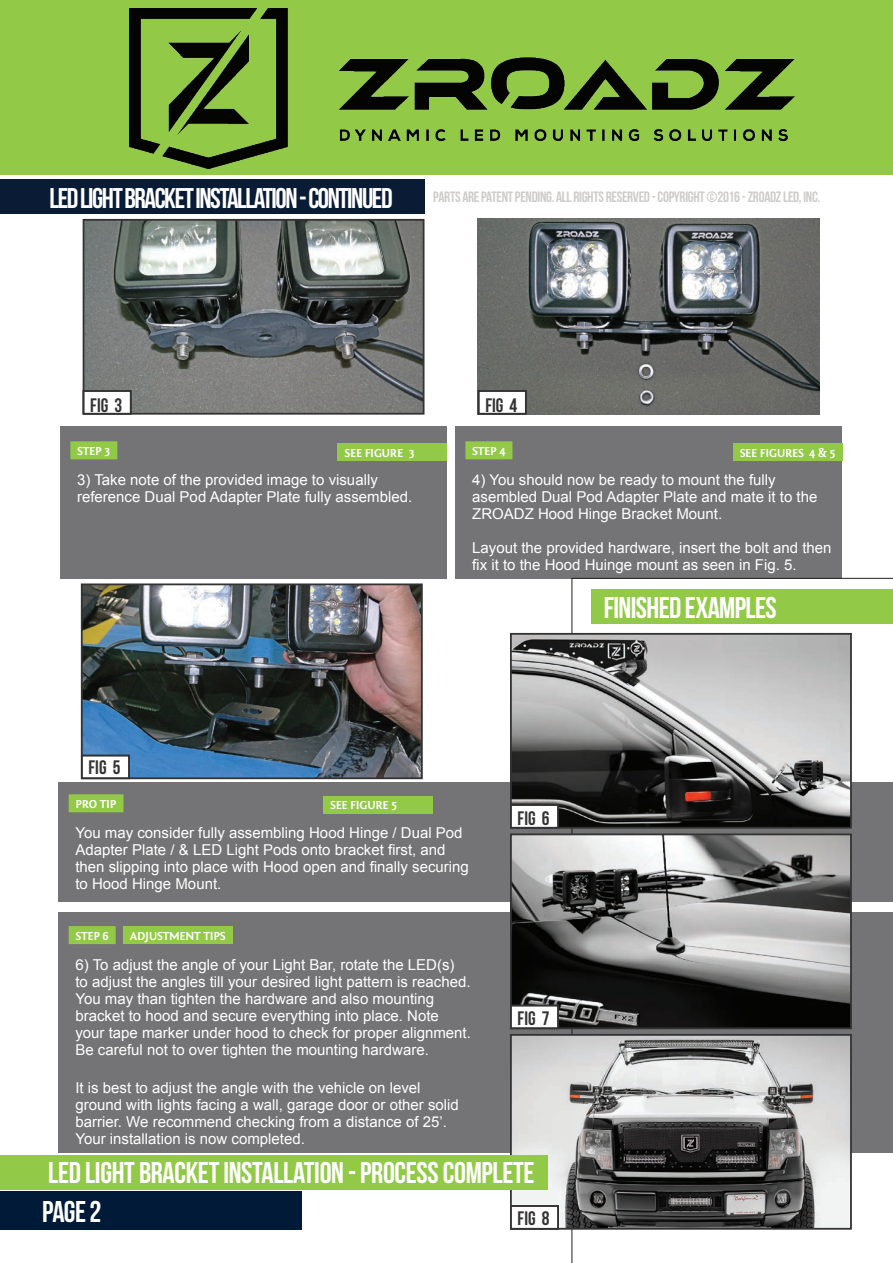
<style>
.page{position:relative;width:893px;height:1263px;background:#fff}
.page>*{position:absolute;margin:0;border:0;box-sizing:border-box;transform-origin:0 0}
.t1{font:30px "Bebas Neue";letter-spacing:-.01em;color:#fff}
.t2{font:28.5px "Bebas Neue";letter-spacing:-.05em;color:#fff}
.t3{font:19.5px "Bebas Neue";color:#323332}
.t4{font:15px/17px "Arial";color:#fff}
.t5{font:15px "Bebas Neue";letter-spacing:-.02em;color:#ceccca}
.t6{font:700 12px "Fontin Sans";letter-spacing:-.02em;color:#fff}
</style>
<div class="page">
<div style="left:0;top:1191px;width:301px;height:39px;background:#001a37"></div>
<div style="left:455px;top:426px;width:387px;height:153px;background:#747375"></div>
<div style="left:60px;top:426px;width:387px;height:153px;background:#747375"></div>
<div style="left:58px;top:782px;width:835px;height:120px;background:#747375"></div>
<div style="left:58px;top:912px;width:835px;height:241px;background:#747375"></div>
<div style="left:465px;top:441px;width:47px;height:18px;background:#92c947"></div>
<div style="left:70px;top:441px;width:47px;height:18px;background:#92c947"></div>
<div style="left:69px;top:794px;width:54px;height:18px;background:#92c947"></div>
<div style="left:69px;top:926px;width:47px;height:18px;background:#92c947"></div>
<div style="left:733px;top:443px;width:109px;height:18px;background:#92c947"></div>
<div style="left:338px;top:443px;width:109px;height:18px;background:#92c947"></div>
<div style="left:323px;top:796px;width:110px;height:18px;background:#92c947"></div>
<div style="left:124px;top:926px;width:109px;height:18px;background:#92c947"></div>
<div style="left:0;top:0;width:893px;height:174px;background:#92c947"></div>
<div style="left:0;top:180px;width:424px;height:34px;background:#091b35"></div>
<svg style="left:571px;top:578px;width:322px;height:685px"></svg>
<img style="left:478px;top:219px;width:342px;height:196px">
<img style="left:86px;top:222px;width:335px;height:190px">
<div style="left:83px;top:219px;width:341px;height:196px;border:2px solid #323332"></div>
<img style="left:84px;top:586px;width:336px;height:190px">
<div style="left:81px;top:583px;width:342px;height:196px;border:2px solid #323332"></div>
<div style="left:478px;top:390px;width:49px;height:24px;background:#fff"></div>
<div style="left:478px;top:390px;width:49px;height:25px;border:2px solid #323332"></div>
<div style="left:83px;top:390px;width:48px;height:24px;background:#fff"></div>
<div style="left:83px;top:390px;width:49px;height:25px;border:2px solid #323332"></div>
<div style="left:81px;top:755px;width:49px;height:24px;background:#fff"></div>
<div style="left:81px;top:755px;width:49px;height:24px;border:2px solid #323332"></div>
<img style="left:513px;top:636px;width:336px;height:190px">
<div style="left:510px;top:633px;width:342px;height:196px;border:2px solid #323332"></div>
<img style="left:513px;top:836px;width:336px;height:190px">
<div style="left:510px;top:833px;width:342px;height:196px;border:2px solid #323332"></div>
<img style="left:513px;top:1037px;width:336px;height:190px">
<div style="left:510px;top:1034px;width:342px;height:196px;border:2px solid #323332"></div>
<div style="left:510px;top:804px;width:49px;height:24px;background:#fff"></div>
<div style="left:510px;top:804px;width:49px;height:25px;border:2px solid #323332"></div>
<div style="left:510px;top:1005px;width:49px;height:24px;background:#fff"></div>
<div style="left:510px;top:1005px;width:49px;height:24px;border:2px solid #323332"></div>
<div style="left:510px;top:1205px;width:49px;height:24px;background:#fff"></div>
<div style="left:510px;top:1205px;width:49px;height:24px;border:2px solid #323332"></div>
<div style="left:0;top:1155px;width:547px;height:34px;background:#92c947"></div>
<img style="left:129px;top:9px;width:665px;height:160px">
<h2 class="t2" style="left:50px;top:182px;width:345px">LED LIGHT BRACKET INSTALLATION - CONTINUED</h2>
<p class="t5" style="left:433px;top:188px;width:388px">PARTS ARE PATENT PENDING. ALL RIGHTS RESERVED - COPYRIGHT ©2016 - ZROADZ LED, INC.</p>
<h3 class="t3" style="left:90px;top:395px;width:33px">FIG 3</h3>
<h3 class="t3" style="left:485px;top:395px;width:33px">FIG 4</h3>
<p class="t6" style="left:77px;top:444px;width:35px">STEP 3</p>
<p class="t4" style="left:77px;top:471px;width:337px">3) Take note of the provided image to visually reference Dual Pod Adapter Plate fully assembled.</p>
<p class="t6" style="left:472px;top:444px;width:35px">STEP 4</p>
<p class="t4" style="left:472px;top:471px;width:347px">4) You should now be ready to mount the fully asembled Dual Pod Adapter Plate and mate it to the<br>ZROADZ Hood Hinge Bracket Mount.</p>
<p class="t4" style="left:472px;top:539px;width:361px">Layout the provided hardware, insert the bolt and then fix it to the Hood Huinge mount as seen in Fig. 5.</p>
<p class="t6" style="left:345px;top:446px;width:71px">SEE FIGURE 3</p>
<p class="t6" style="left:740px;top:446px;width:98px">SEE FIGURES 4 &amp; 5</p>
<h1 class="t1" style="left:604px;top:591px;width:175px">FINISHED EXAMPLES</h1>
<h3 class="t3" style="left:89px;top:756px;width:33px">FIG 5</h3>
<p class="t6" style="left:75px;top:797px;width:43px">PRO TIP</p>
<p class="t4" style="left:75px;top:824px;width:395px">You may consider fully assembling Hood Hinge / Dual Pod Adapter Plate / &amp; LED Light Pods onto bracket first, and then slipping into place with Hood open and finally securing to Hood Hinge Mount.</p>
<p class="t6" style="left:75px;top:929px;width:35px">STEP 6</p>
<p class="t4" style="left:75px;top:956px;width:397px">6) To adjust the angle of your Light Bar, rotate the LED(s)<br>to adjust the angles till your desired light pattern is reached.<br>You may than tighten the hardware and also mounting bracket to hood and secure everything into place. Note your tape marker under hood to check for proper alignment.<br>Be careful not to over tighten the mounting hardware.</p>
<p class="t4" style="left:75px;top:1079px;width:385px">It is best to adjust the angle with the vehicle on level ground with lights facing a wall, garage door or other solid barrier. We recommend checking from a distance of 25’.<br>Your installation is now completed.</p>
<p class="t6" style="left:330px;top:799px;width:69px">SEE FIGURE 5</p>
<p class="t6" style="left:130px;top:929px;width:97px">ADJUSTMENT TIPS</p>
<h3 class="t3" style="left:518px;top:807px;width:33px">FIG 6</h3>
<h3 class="t3" style="left:518px;top:1007px;width:33px">FIG 7</h3>
<h1 class="t1" style="left:48px;top:1156px;width:488px">LED LIGHT BRACKET INSTALLATION - PROCESS COMPLETE</h1>
<h1 class="t1" style="left:42px;top:1195px;width:61px">PAGE 2</h1>
<h3 class="t3" style="left:518px;top:1207px;width:33px">FIG 8</h3>
</div>
